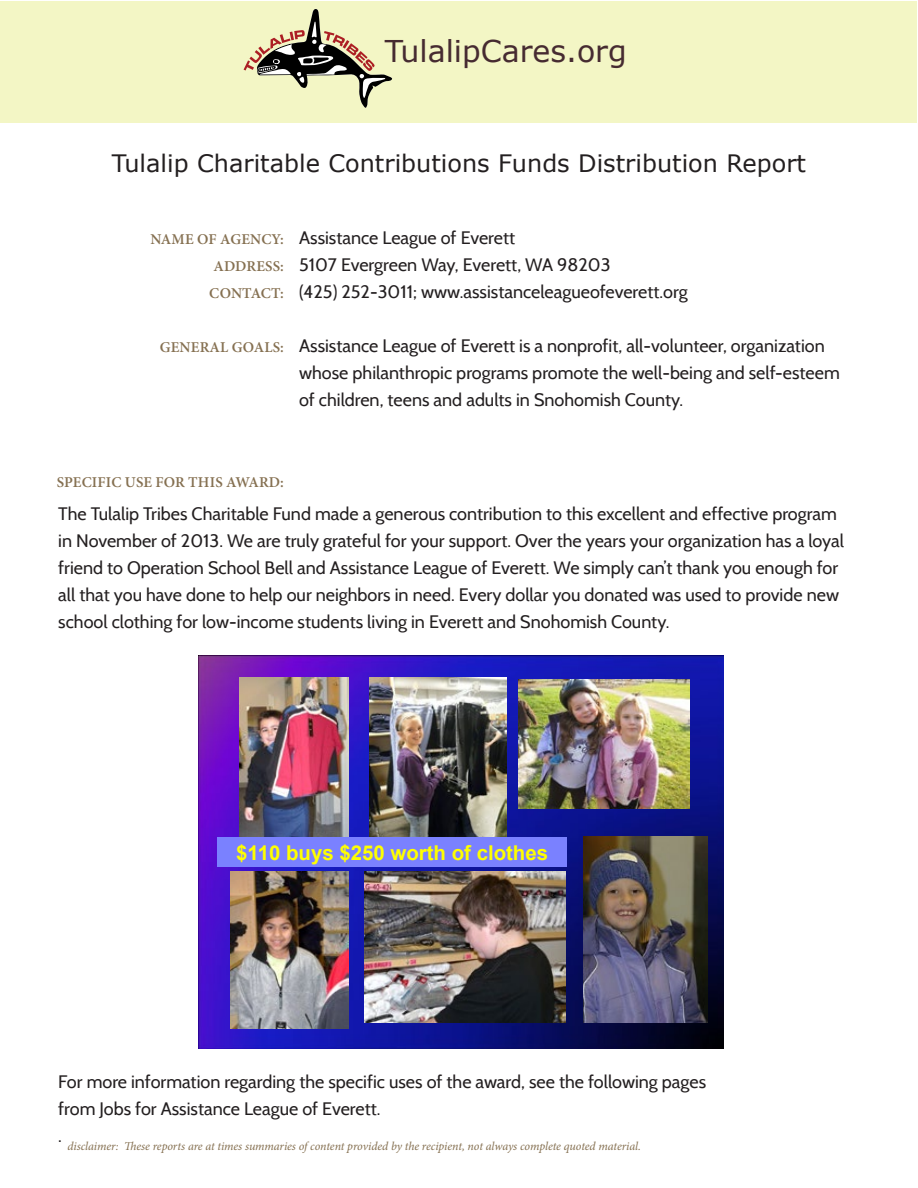
<style>
.page{position:relative;width:918px;height:1188px;background:#fff}
.page>*{position:absolute;margin:0;border:0;box-sizing:border-box;transform-origin:0 0}
.t1{font:30px "Verdana";color:#462b31}
.t2{font:24px "Verdana";color:#231f20}
.t3{font:700 20.4px "Arial";color:#ff0}
.t4{font:18px/27px "Cabin";color:#231f20}
.t5{font:600 15px/27px "Minion Pro";letter-spacing:.01em;color:#857051;text-align:justify}
.t6{font:italic 12px "Minion Pro";letter-spacing:-.01em;color:#857051}
</style>
<div class="page">
<div style="left:1px;top:1px;width:916px;height:121px;background:#f3f6c5"></div>
<svg style="left:244px;top:9px;width:149px;height:99px"></svg>
<img style="left:198px;top:655px;width:525px;height:394px">
<img style="left:364px;top:872px;width:202px;height:151px">
<img style="left:370px;top:678px;width:136px;height:159px">
<img style="left:239px;top:677px;width:109px;height:160px">
<img style="left:231px;top:872px;width:117px;height:156px">
<img style="left:518px;top:680px;width:172px;height:128px">
<img style="left:583px;top:837px;width:124px;height:186px">
<div style="left:217px;top:837px;width:350px;height:30px;background:#7a81ff"></div>
<h1 class="t1" style="left:385px;top:30px;width:243px">TulalipCares.org</h1>
<h2 class="t2" style="left:112px;top:147px;width:696px">Tulalip Charitable Contributions Funds Distribution Report</h2>
<p class="t5" style="left:209px;top:226px;width:76px;text-indent:-59px">NAME OF AGENCY:<br>ADDRESS:<br>CONTACT:</p>
<p class="t5" style="left:160px;top:334px;width:126px">GENERAL GOALS:</p>
<p class="t4" style="left:299px;top:224px;width:390px">Assistance League of Everett<br>5107 Evergreen Way, Everett, WA 98203<br>(425) 252-3011; www.assistanceleagueofeverett.org</p>
<p class="t4" style="left:299px;top:332px;width:542px">Assistance League of Everett is a nonprofit, all-volunteer, organization whose philanthropic programs promote the well-being and self-esteem of children, teens and adults in Snohomish County.</p>
<p class="t5" style="left:57px;top:469px;width:229px">SPECIFIC USE FOR THIS AWARD:</p>
<p class="t4" style="left:58px;top:500px;width:787px">The Tulalip Tribes Charitable Fund made a generous contribution to this excellent and effective program in November of 2013. We are truly grateful for your support. Over the years your organization has a loyal friend to Operation School Bell and Assistance League of Everett. We simply can’t thank you enough for all that you have done to help our neighbors in need. Every dollar you donated was used to provide new school clothing for low-income students living in Everett and Snohomish County.</p>
<p class="t3" style="left:236px;top:839px;width:313px">$110 buys $250 worth of clothes</p>
<p class="t4" style="left:58px;top:1068px;width:649px">For more information regarding the specific uses of the award, see the following pages from Jobs for Assistance League of Everett.<br>.</p>
<p class="t6" style="left:68px;top:1138px;width:575px">disclaimer: These reports are at times summaries of content provided by the recipient, not always complete quoted material.</p>
</div>
